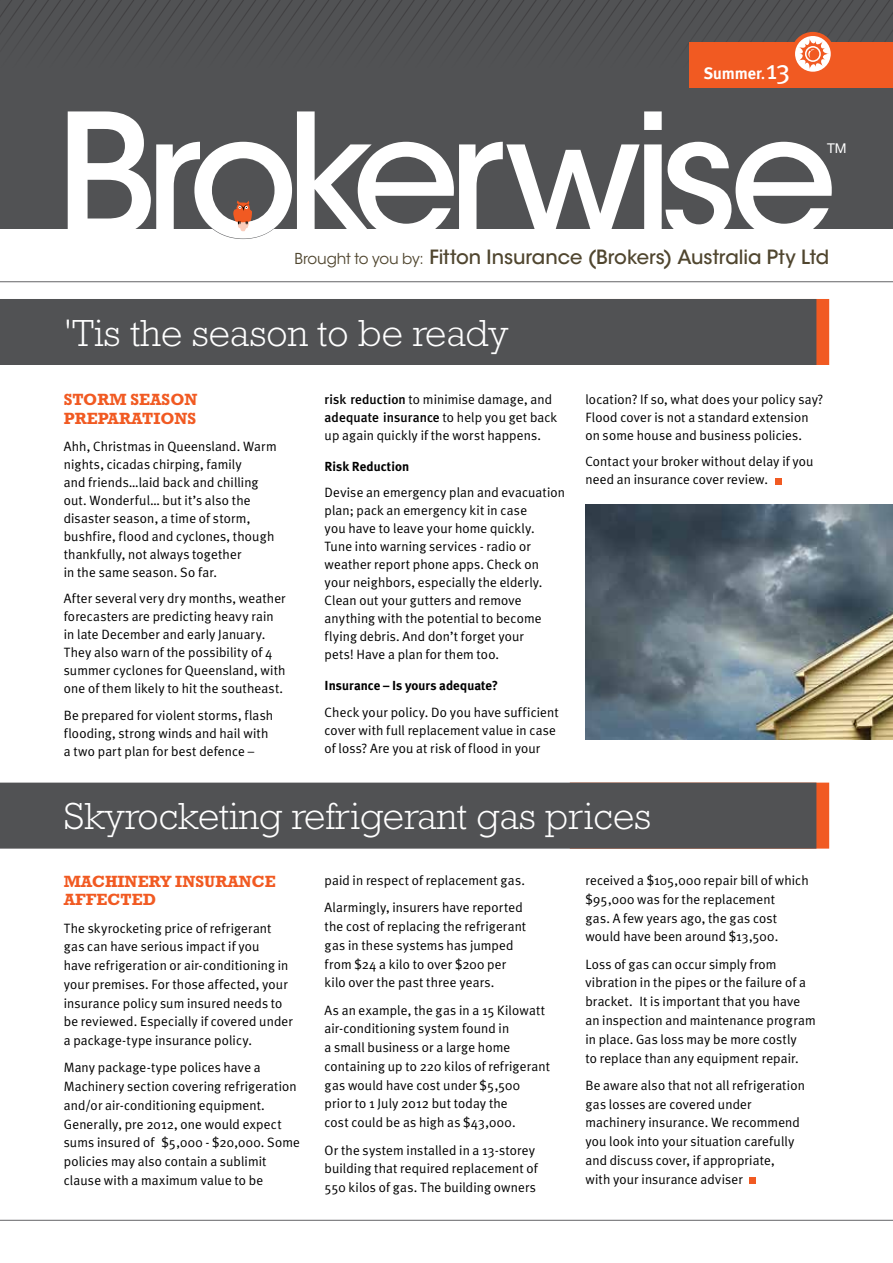
<style>
.page{position:relative;width:893px;height:1263px;background:#fff}
.page>*{position:absolute;margin:0;border:0;box-sizing:border-box;transform-origin:0 0}
.t1{font:300 38.25px "Rockwell Std";color:#fff}
.t2{font:27px "Meta Plus";color:#fff}
.t3{font:500 19.5px "ITC Avant Garde Std";color:#50462f}
.t4{font:700 16.5px/18.8px "Rockwell Std";color:#f15a22}
.t5{font:700 16.5px "Meta Plus";letter-spacing:-.005em;color:#fff}
.t6{font:13.5px/18.8px "Meta Plus";letter-spacing:.01em;color:#000}
.t7{font:13.5px "Helvetica Neue LT Std";color:#fff}
.t8{font:700 13.2px "Meta Plus";color:#000}
.s1{font-weight:900;font-size:12px}
.s2{font-weight:400;font-size:15px}
.s3{font-weight:500}
</style>
<div class="page">
<div style="left:0;top:0;width:893px;height:228px;background:#515254"></div>
<svg style="left:0;top:0;width:893px;height:43px"></svg>
<div style="left:689px;top:43px;width:204px;height:45px;background:#f15a22"></div>
<svg style="left:68px;top:111px;width:765px;height:118px"></svg>
<svg style="left:750px;top:1177px;width:6px;height:6px"></svg>
<svg style="left:194px;top:142px;width:98px;height:97px"></svg>
<div style="left:570px;top:783px;width:259px;height:66px;background:#f15a22"></div>
<div style="left:0;top:783px;width:816px;height:66px;background:#515254"></div>
<hr style="left:0;top:281px;width:893px;height:1px;background:#636466">
<hr style="left:0;top:1220px;width:893px;height:1px;background:#636466">
<div style="left:570px;top:299px;width:259px;height:66px;background:#f15a22"></div>
<div style="left:0;top:299px;width:816px;height:66px;background:#515254"></div>
<svg style="left:775px;top:478px;width:6px;height:6px"></svg>
<img style="left:585px;top:505px;width:308px;height:234px">
<svg style="left:791px;top:32px;width:44px;height:40px"></svg>
<p class="t5" style="left:704px;top:64px;width:62px">Summer<span class="s1">.</span></p>
<h2 class="t2" style="left:766px;top:54px;width:26px">13</h2>
<p class="t7" style="left:827px;top:140px;width:21px">TM</p>
<h3 class="t3" style="left:294px;top:245px;width:536px"><span class="s2">Brought to you by:</span> Fitton Insurance (Brokers) Australia Pty Ltd</h3>
<h1 class="t1" style="left:64px;top:311px;width:446px">'Tis the season to be ready</h1>
<p class="t4" style="left:64px;top:390px;width:135px">STORM SEASON<br>PREPARATIONS</p>
<p class="t6" style="left:64px;top:437px;width:214px;line-height:18px">Ahh, Christmas in Queensland. Warm nights, cicadas chirping, family<br>and friends…laid back and chilling out. Wonderful… but it’s also the disaster season, a time of storm, bushfire, flood and cyclones, though thankfully, not always together<br>in the same season. So far.</p>
<p class="t6" style="left:64px;top:589px;width:224px;line-height:18px">After several very dry months, weather forecasters are predicting heavy rain in late December and early January.<br>They also warn of the possibility of 4 summer cyclones for Queensland, with one of them likely to hit the southeast.</p>
<p class="t6" style="left:64px;top:706px;width:211px;line-height:18px">Be prepared for violent storms, flash flooding, strong winds and hail with a two part plan for best defence –</p>
<p class="t6" style="left:325px;top:390px;width:234px;line-height:18px"><span class="s3">risk reduction</span> to minimise damage, and <span class="s3">adequate insurance</span> to help you get back up again quickly if the worst happens.</p>
<p class="t8" style="left:325px;top:459px;width:86px">Risk Reduction</p>
<p class="t6" style="left:325px;top:483px;width:242px;line-height:18px">Devise an emergency plan and evacuation plan; pack an emergency kit in case<br>you have to leave your home quickly.<br>Tune into warning services - radio or weather report phone apps. Check on your neighbors, especially the elderly.<br>Clean out your gutters and remove anything with the potential to become flying debris. And don’t forget your<br>pets! Have a plan for them too.</p>
<p class="t8" style="left:325px;top:678px;width:175px">Insurance – Is yours adequate?</p>
<p class="t6" style="left:325px;top:703px;width:236px;line-height:18px">Check your policy. Do you have sufficient cover with full replacement value in case of loss? Are you at risk of flood in your</p>
<p class="t6" style="left:585px;top:390px;width:239px;line-height:18px">location? If so, what does your policy say?<br>Flood cover is not a standard extension on some house and business policies.</p>
<p class="t6" style="left:585px;top:453px;width:230px;line-height:18px">Contact your broker without delay if you need an insurance cover review.</p>
<h1 class="t1" style="left:64px;top:795px;width:589px">Skyrocketing refrigerant gas prices</h1>
<p class="t4" style="left:64px;top:871px;width:214px">MACHINERY INSURANCE<br>AFFECTED</p>
<p class="t6" style="left:64px;top:918px;width:231px">The skyrocketing price of refrigerant gas can have serious impact if you<br>have refrigeration or air-conditioning in your premises. For those affected, your insurance policy sum insured needs to be reviewed. Especially if covered under a package-type insurance policy.</p>
<p class="t6" style="left:64px;top:1058px;width:238px">Many package-type polices have a Machinery section covering refrigeration and/or air-conditioning equipment.<br>Generally, pre 2012, one would expect sums insured of $5,000 - $20,000. Some policies may also contain a sublimit clause with a maximum value to be</p>
<p class="t6" style="left:325px;top:867px;width:202px;line-height:27.3px">paid in respect of replacement gas.<br>Alarmingly, insurers have reported</p>
<p class="t6" style="left:325px;top:917px;width:203px">the cost of replacing the refrigerant gas in these systems has jumped from $24 a kilo to over $200 per kilo over the past three years.</p>
<p class="t6" style="left:325px;top:1000px;width:227px">As an example, the gas in a 15 Kilowatt air-conditioning system found in<br>a small business or a large home containing up to 220 kilos of refrigerant gas would have cost under $5,500 prior to 1 July 2012 but today the<br>cost could be as high as $43,000.</p>
<p class="t6" style="left:325px;top:1140px;width:215px">Or the system installed in a 13-storey building that required replacement of<br>550 kilos of gas. The building owners</p>
<p class="t6" style="left:585px;top:871px;width:225px">received a $105,000 repair bill of which $95,000 was for the replacement<br>gas. A few years ago, the gas cost would have been around $13,500.</p>
<p class="t6" style="left:585px;top:954px;width:232px">Loss of gas can occur simply from vibration in the pipes or the failure of a bracket. It is important that you have an inspection and maintenance program in place. Gas loss may be more costly<br>to replace than any equipment repair.</p>
<p class="t6" style="left:585px;top:1075px;width:221px">Be aware also that not all refrigeration gas losses are covered under machinery insurance. We recommend you look into your situation carefully and discuss cover, if appropriate,<br>with your insurance adviser</p>
</div>
